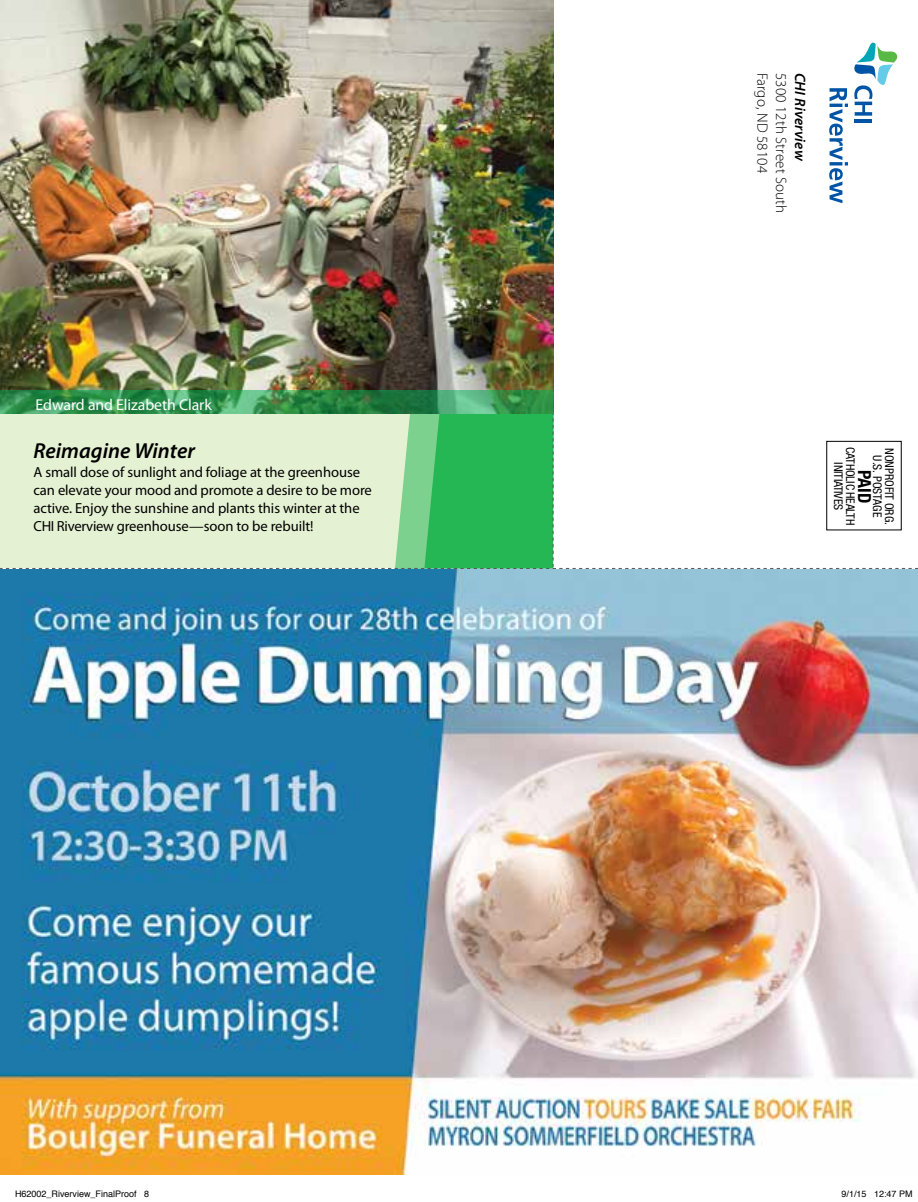
<style>
.page{position:relative;width:918px;height:1202px;background:#fff}
.page>*{position:absolute;margin:0;border:0;box-sizing:border-box;transform-origin:0 0}
.t1{font:italic 600 21.75px "Myriad Pro";color:#000}
.t2{font:700 condensed 18px "Helvetica Neue LT Std";color:#000}
.t3{font:15.75px "Myriad Pro";letter-spacing:-.005em;color:#fff}
.t4{font:300 15px "Myriad Pro";letter-spacing:.01em;color:#000}
.t5{font:italic 600 15px "Myriad Pro";letter-spacing:.01em;color:#000}
.t6{font:14.7px/18px "Myriad Pro";letter-spacing:-.005em;color:#000}
.t7{font:condensed 12px/12px "Helvetica Neue LT Std";letter-spacing:-.02em;color:#000;text-align:center}
.t8{font:condensed 12px/12px "Helvetica Neue LT Std";color:#000;text-align:center}
.t9{font:9px "Helvetica";color:#000}
</style>
<div class="page">
<svg style="left:0;top:42px;width:918px;height:527px"></svg>
<img style="left:0;top:569px;width:918px;height:605px">
<img style="left:0;top:0;width:554px;height:413px">
<svg style="left:0;top:390px;width:553px;height:24px;background:#359152"></svg>
<p class="t3" style="left:36px;top:396px;width:178px">Edward and Elizabeth Clark</p>
<h1 class="t1" style="left:33px;top:437px;width:163px">Reimagine Winter</h1>
<p class="t6" style="left:33px;top:463px;width:340px">A small dose of sunlight and foliage at the greenhouse can elevate your mood and promote a desire to be more active. Enjoy the sunshine and plants this winter at the CHI Riverview greenhouse—soon to be rebuilt!</p>
<p class="t4" style="left:772px;top:73px;width:102px;rotate:90deg">Fargo, ND 58104</p>
<p class="t4" style="left:790px;top:73px;width:142px;rotate:90deg">5300 12th Street South</p>
<p class="t5" style="left:810px;top:73px;width:90px;rotate:90deg">CHI Riverview</p>
<p class="t7" style="left:857px;top:447px;width:79px;rotate:90deg">CATHOLIC HEALTH<br>INITIATIVES</p>
<p class="t8" style="left:896px;top:448px;width:79px;rotate:90deg">NONPROFIT ORG.<br>U.S. POSTAGE</p>
<p class="t2" style="left:876px;top:469px;width:35px;rotate:90deg">PAID</p>
<p class="t9" style="left:15px;top:1187px;width:136px">H62002_Riverview_FinalProof 8</p>
<p class="t9" style="left:842px;top:1187px;width:73px">9/1/15 12:47 PM</p>
</div>
